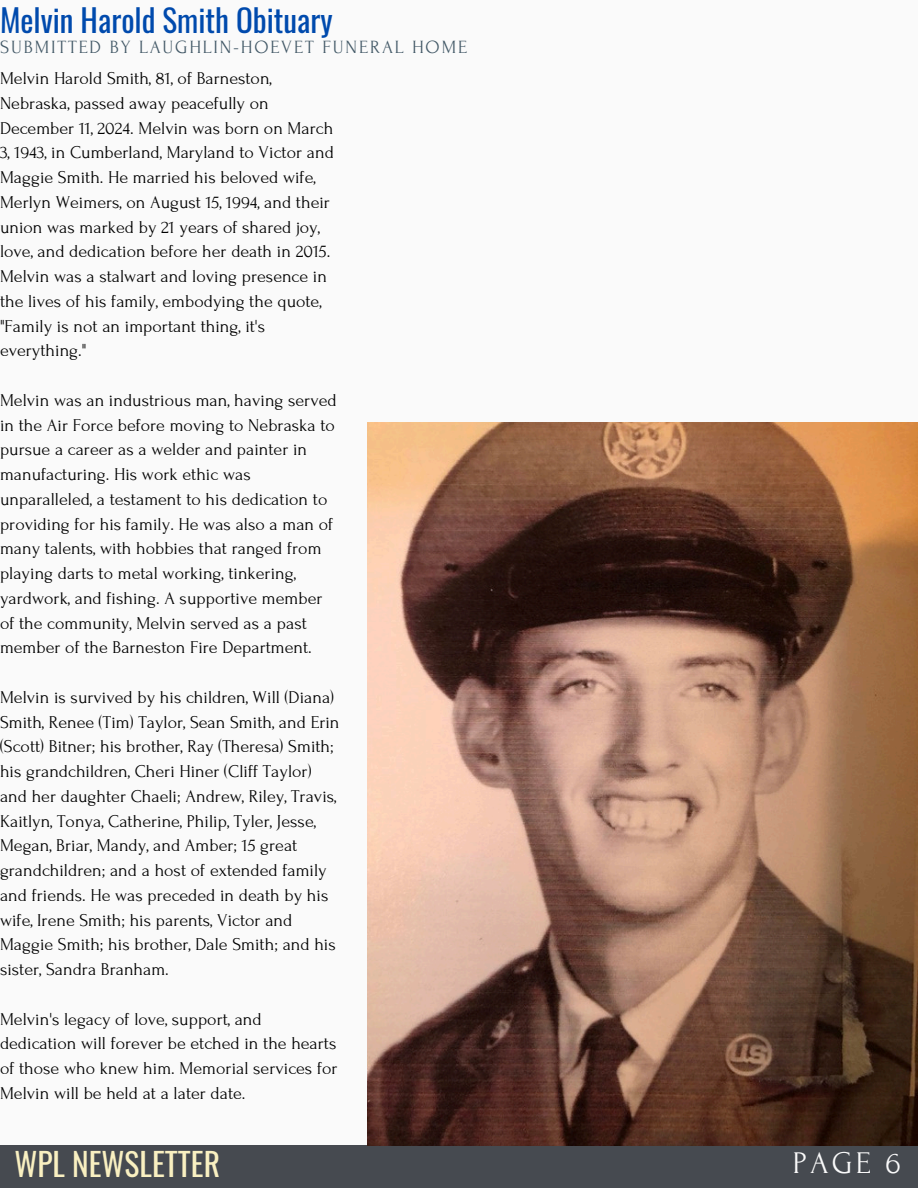
<style>
.page{position:relative;width:918px;height:1188px;background:#fafafa}
.page>*{position:absolute;margin:0;border:0;box-sizing:border-box;transform-origin:0 0}
.t1{font:31.5px "Oswald";color:#f9f0c1}
.t2{font:31.5px "Forum";color:#fafafa}
.t3{font:31.2px "Oswald";color:#004aad}
.t4{font:18.6px "Forum";letter-spacing:.1em;color:#435967}
.t5{font:18px/24.8px "Forum";color:#000}
</style>
<div class="page">
<div style="left:0;top:1145px;width:918px;height:43px;background:#464a50"></div>
<img style="left:368px;top:422px;width:550px;height:724px">
<p class="t3" style="left:0;top:-5px;width:334px">Melvin Harold Smith Obituary</p>
<p class="t4" style="left:0;top:37px;width:469px">SUBMITTED BY LAUGHLIN-HOEVET FUNERAL HOME</p>
<p class="t5" style="left:0;top:66px;width:335px">Melvin Harold Smith, 81, of Barneston, Nebraska, passed away peacefully on December 11, 2024. Melvin was born on March 3, 1943, in Cumberland, Maryland to Victor and Maggie Smith. He married his beloved wife, Merlyn Weimers, on August 15, 1994, and their union was marked by 21 years of shared joy, love, and dedication before her death in 2015.<br>Melvin was a stalwart and loving presence in the lives of his family, embodying the quote, "Family is not an important thing, it's everything."</p>
<p class="t5" style="left:0;top:388px;width:338px">Melvin was an industrious man, having served in the Air Force before moving to Nebraska to pursue a career as a welder and painter in manufacturing. His work ethic was unparalleled, a testament to his dedication to providing for his family. He was also a man of many talents, with hobbies that ranged from playing darts to metal working, tinkering, yardwork, and fishing. A supportive member of the community, Melvin served as a past member of the Barneston Fire Department.</p>
<p class="t5" style="left:0;top:685px;width:341px">Melvin is survived by his children, Will (Diana)<br>Smith, Renee (Tim) Taylor, Sean Smith, and Erin (Scott) Bitner; his brother, Ray (Theresa) Smith; his grandchildren, Cheri Hiner (Cliff Taylor) and her daughter Chaeli; Andrew, Riley, Travis, Kaitlyn, Tonya, Catherine, Philip, Tyler, Jesse, Megan, Briar, Mandy, and Amber; 15 great grandchildren; and a host of extended family and friends. He was preceded in death by his wife, Irene Smith; his parents, Victor and Maggie Smith; his brother, Dale Smith; and his sister, Sandra Branham.</p>
<p class="t5" style="left:0;top:1007px;width:339px">Melvin's legacy of love, support, and dedication will forever be etched in the hearts of those who knew him. Memorial services for Melvin will be held at a later date.</p>
<h2 class="t1" style="left:14px;top:1139px;width:207px">WPL NEWSLETTER</h2>
<h3 class="t2" style="left:793px;top:1146px;width:110px">PAGE 6</h3>
</div>
